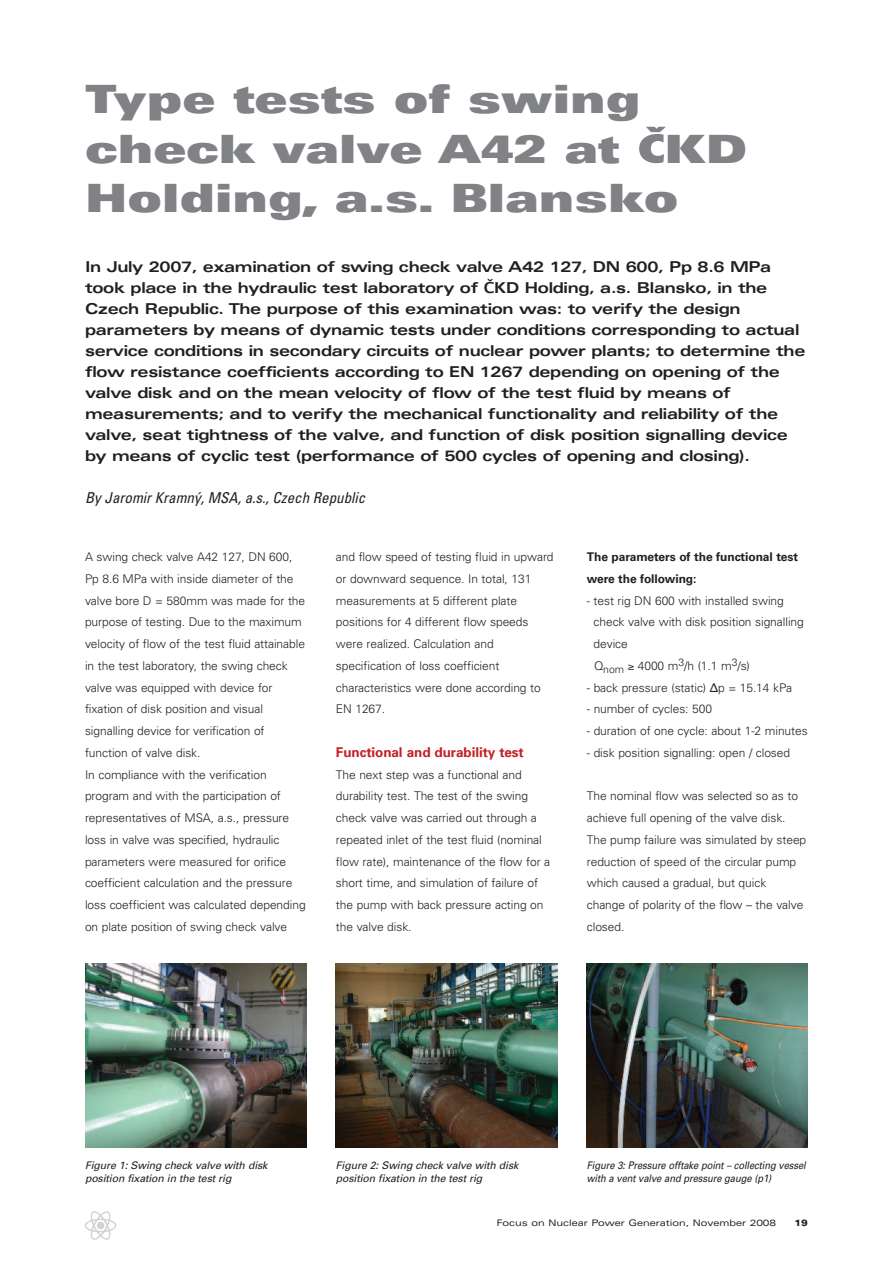
<style>
.page{position:relative;width:893px;height:1263px;background:#fff}
.page>*{position:absolute;margin:0;border:0;box-sizing:border-box;transform-origin:0 0}
.t1{font:900 expanded 39px/49.5px "Univers";color:#808285}
.t2{font:700 expanded 15px/21px "Univers";letter-spacing:-.02em;color:#231f20}
.t3{font:italic condensed 15px "Univers";color:#231f20}
.t4{font:700 13.5px "Univers";letter-spacing:-.005em;color:#c42026}
.t5{font:300 12px/21.8px "Univers";letter-spacing:-.005em;color:#231f20}
.t6{font:700 12px/21.8px "Univers";letter-spacing:-.005em;color:#231f20}
.t7{font:italic 10.5px/13.5px "Univers";letter-spacing:-.01em;color:#231f20}
.t8{font:italic 10.5px/13.5px "Univers";letter-spacing:-.01em;color:#231f20;scale:.9 1}
.t9{font:expanded 9px "Univers";color:#231f20}
.t10{font:900 expanded 9px "Univers";color:#231f20}
.s1{font-family:"Futura";font-weight:800;font-stretch:condensed;font-size:37.5px}
.s2{font-family:"Lucida Grande";font-stretch:normal}
.s3{font-family:"Lucida Grande";font-weight:400}
</style>
<div class="page">
<img style="left:85px;top:1211px;width:32px;height:29px">
<img style="left:85px;top:963px;width:221px;height:184px">
<img style="left:336px;top:963px;width:221px;height:184px">
<img style="left:587px;top:963px;width:221px;height:184px">
<h1 class="t1" style="left:85px;top:78px;width:664px">Type tests of swing check valve A42 at <span class="s1">Č</span>KD<br>Holding, a.s. Blansko</h1>
<p class="t2" style="left:85px;top:257px;width:722px">In July 2007, examination of swing check valve A42 127, DN 600, Pp 8.6 MPa took place in the hydraulic test laboratory of <span class="s2">Č</span>KD Holding, a.s. Blansko, in the Czech Republic. The purpose of this examination was: to verify the design parameters by means of dynamic tests under conditions corresponding to actual service conditions in secondary circuits of nuclear power plants; to determine the flow resistance coefficients according to EN 1267 depending on opening of the valve disk and on the mean velocity of flow of the test fluid by means of measurements; and to verify the mechanical functionality and reliability of the valve, seat tightness of the valve, and function of disk position signalling device by means of cyclic test (performance of 500 cycles of opening and closing).</p>
<p class="t3" style="left:85px;top:492px;width:282px">By Jaromir Kramný, MSA, a.s., Czech Republic</p>
<p class="t5" style="left:85px;top:547px;width:222px">A swing check valve A42 127, DN 600, Pp 8.6 MPa with inside diameter of the valve bore D = 580mm was made for the purpose of testing. Due to the maximum velocity of flow of the test fluid attainable in the test laboratory, the swing check valve was equipped with device for fixation of disk position and visual signalling device for verification of function of valve disk.<br>In compliance with the verification program and with the participation of representatives of MSA, a.s., pressure loss in valve was specified, hydraulic parameters were measured for orifice coefficient calculation and the pressure loss coefficient was calculated depending on plate position of swing check valve</p>
<p class="t5" style="left:336px;top:547px;width:219px">and flow speed of testing fluid in upward or downward sequence. In total, 131 measurements at 5 different plate positions for 4 different flow speeds were realized. Calculation and specification of loss coefficient characteristics were done according to<br>EN 1267.</p>
<p class="t4" style="left:336px;top:747px;width:189px">Functional and durability test</p>
<p class="t5" style="left:336px;top:765px;width:216px">The next step was a functional and durability test. The test of the swing check valve was carried out through a repeated inlet of the test fluid (nominal flow rate), maintenance of the flow for a short time, and simulation of failure of the pump with back pressure acting on the valve disk.</p>
<p class="t6" style="left:587px;top:547px;width:213px">The parameters of the functional test were the following:</p>
<p class="t5" style="left:594px;top:591px;width:212px;text-indent:-7px">- test rig DN 600 with installed swing check valve with disk position signalling device<br>Q<sub>nom</sub> ≥ 4000 m<sup>3</sup>/h (1.1 m<sup>3</sup>/s)</p>
<p class="t5" style="left:587px;top:678px;width:207px">- back pressure (static) <span class="s3">Δ</span>p = 15.14 kPa</p>
<p class="t5" style="left:587px;top:699px;width:127px">- number of cycles: 500</p>
<p class="t5" style="left:587px;top:721px;width:222px">- duration of one cycle: about 1-2 minutes</p>
<p class="t5" style="left:587px;top:743px;width:205px">- disk position signalling: open / closed</p>
<p class="t5" style="left:587px;top:786px;width:221px">The nominal flow was selected so as to achieve full opening of the valve disk.<br>The pump failure was simulated by steep reduction of speed of the circular pump which caused a gradual, but quick change of polarity of the flow – the valve closed.</p>
<p class="t7" style="left:85px;top:1159px;width:184px">Figure 1: Swing check valve with disk position fixation in the test rig</p>
<p class="t7" style="left:336px;top:1159px;width:184px">Figure 2: Swing check valve with disk position fixation in the test rig</p>
<p class="t8" style="left:587px;top:1159px;width:245px">Figure 3: Pressure offtake point – collecting vessel with a vent valve and pressure gauge (p1)</p>
<p class="t9" style="left:497px;top:1219px;width:281px">Focus on Nuclear Power Generation, November 2008</p>
<p class="t10" style="left:795px;top:1219px;width:15px">19</p>
</div>
